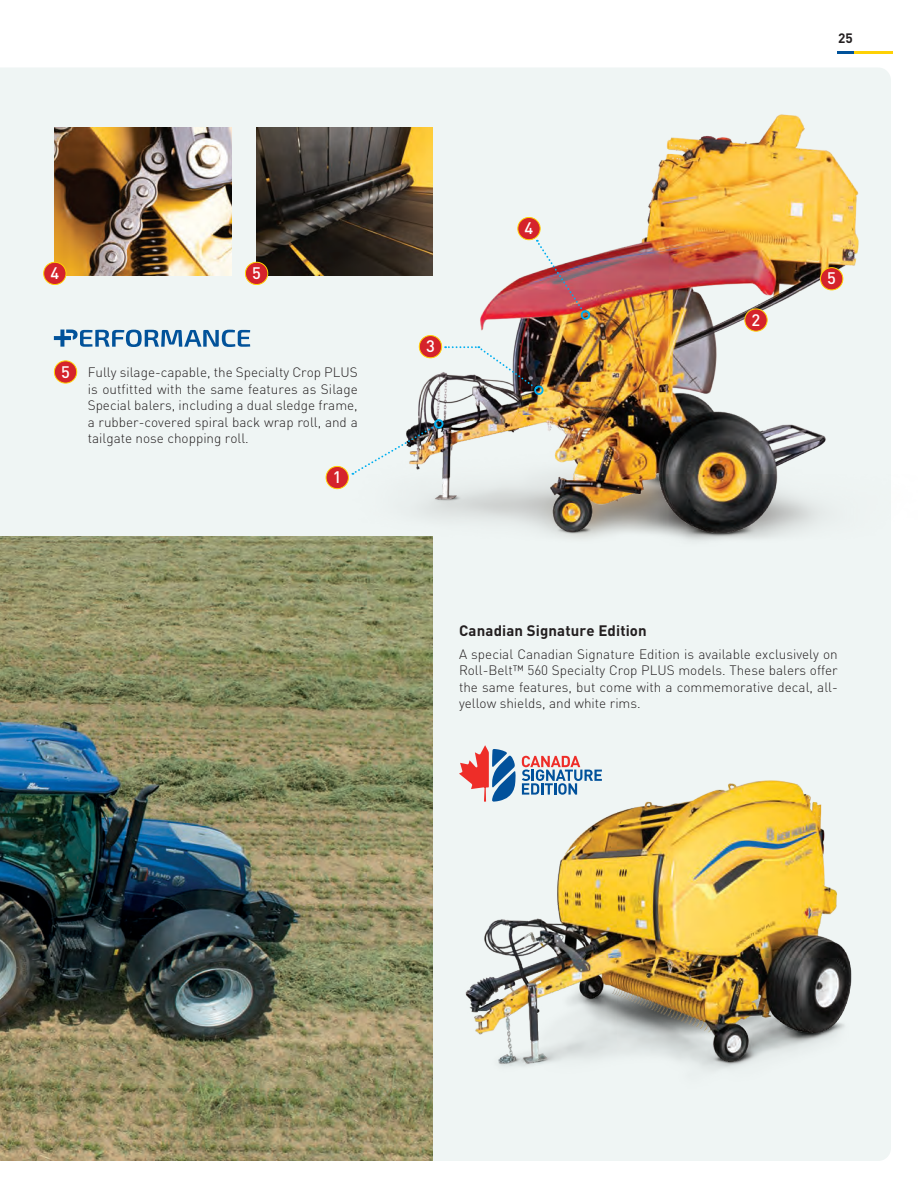
<style>
.page{position:relative;width:918px;height:1188px;background:#fff}
.page>*{position:absolute;margin:0;border:0;box-sizing:border-box;transform-origin:0 0}
.t1{font:500 16.5px "DIN";color:#fff}
.t2{font:700 15px "DIN";letter-spacing:.01em;color:#231f20}
.t3{font:300 13.5px/16.5px "DIN";color:#231f20;text-align:justify}
.t4{font:700 13.5px "DIN";color:#231f20}
.s1{font-weight:500;font-size:16.5px;color:#fff}
</style>
<div class="page">
<div style="left:0;top:68px;width:891px;height:1093px;background:#eff5f4"></div>
<svg style="left:837px;top:52px;width:55px;height:2px"></svg>
<img style="left:0;top:537px;width:433px;height:624px">
<div style="left:54px;top:361px;width:23px;height:22px;background:#d5232b;border-radius:50%"></div>
<div style="left:54px;top:360px;width:23px;height:23px;border:1px solid #fed105;border-radius:50%"></div>
<svg style="left:54px;top:330px;width:196px;height:17px"></svg>
<img style="left:257px;top:127px;width:43px;height:149px">
<img style="left:55px;top:127px;width:177px;height:149px">
<div style="left:44px;top:262px;width:22px;height:23px;background:#d5232b;border-radius:50%"></div>
<div style="left:43px;top:262px;width:23px;height:23px;border:1px solid #fed105;border-radius:50%"></div>
<div style="left:245px;top:262px;width:23px;height:23px;background:#d5232b;border-radius:50%"></div>
<div style="left:245px;top:262px;width:23px;height:23px;border:1px solid #fed105;border-radius:50%"></div>
<img style="left:300px;top:105px;width:591px;height:441px">
<div style="left:821px;top:268px;width:22px;height:22px;background:#d5232b;border-radius:50%"></div>
<div style="left:820px;top:267px;width:23px;height:23px;border:1px solid #fed105;border-radius:50%"></div>
<div style="left:745px;top:309px;width:22px;height:22px;background:#d5232b;border-radius:50%"></div>
<div style="left:744px;top:309px;width:24px;height:23px;border:1px solid #fed105;border-radius:50%"></div>
<div style="left:518px;top:217px;width:22px;height:23px;background:#d5232b;border-radius:50%"></div>
<div style="left:517px;top:217px;width:24px;height:23px;border:1px solid #fed105;border-radius:50%"></div>
<img style="left:536px;top:240px;width:55px;height:82px">
<div style="left:419px;top:336px;width:23px;height:22px;background:#d5232b;border-radius:50%"></div>
<div style="left:419px;top:335px;width:23px;height:23px;border:1px solid #fed105;border-radius:50%"></div>
<img style="left:445px;top:346px;width:100px;height:51px">
<div style="left:326px;top:466px;width:22px;height:23px;background:#d5232b;border-radius:50%"></div>
<div style="left:326px;top:466px;width:23px;height:23px;border:1px solid #fed105;border-radius:50%"></div>
<img style="left:352px;top:417px;width:93px;height:58px">
<svg style="left:459px;top:745px;width:57px;height:28px"></svg>
<svg style="left:522px;top:756px;width:80px;height:17px"></svg>
<img style="left:433px;top:773px;width:458px;height:326px">
<p class="t1" style="left:525px;top:218px;width:10px">4</p>
<p class="t4" style="left:838px;top:30px;width:16px">25</p>
<p class="t1" style="left:50px;top:263px;width:10px">4</p>
<p class="t1" style="left:252px;top:263px;width:10px">5</p>
<p class="t1" style="left:827px;top:268px;width:10px">5</p>
<p class="t1" style="left:752px;top:309px;width:10px">2</p>
<p class="t3" style="left:88px;top:364px;width:272px;text-indent:-27px"><span class="s1">5</span> Fully silage-capable, the Specialty Crop PLUS is outfitted with the same features as Silage Special balers, including a dual sledge frame, a rubber-covered spiral back wrap roll, and a tailgate nose chopping roll.</p>
<p class="t1" style="left:333px;top:467px;width:10px">1</p>
<p class="t1" style="left:426px;top:336px;width:10px">3</p>
<p class="t2" style="left:459px;top:620px;width:189px">Canadian Signature Edition</p>
<p class="t3" style="left:459px;top:645px;width:380px">A special Canadian Signature Edition is available exclusively on Roll-Belt™ 560 Specialty Crop PLUS models. These balers offer the same features, but come with a commemorative decal, all&shy;yellow shields, and white rims.</p>
</div>
